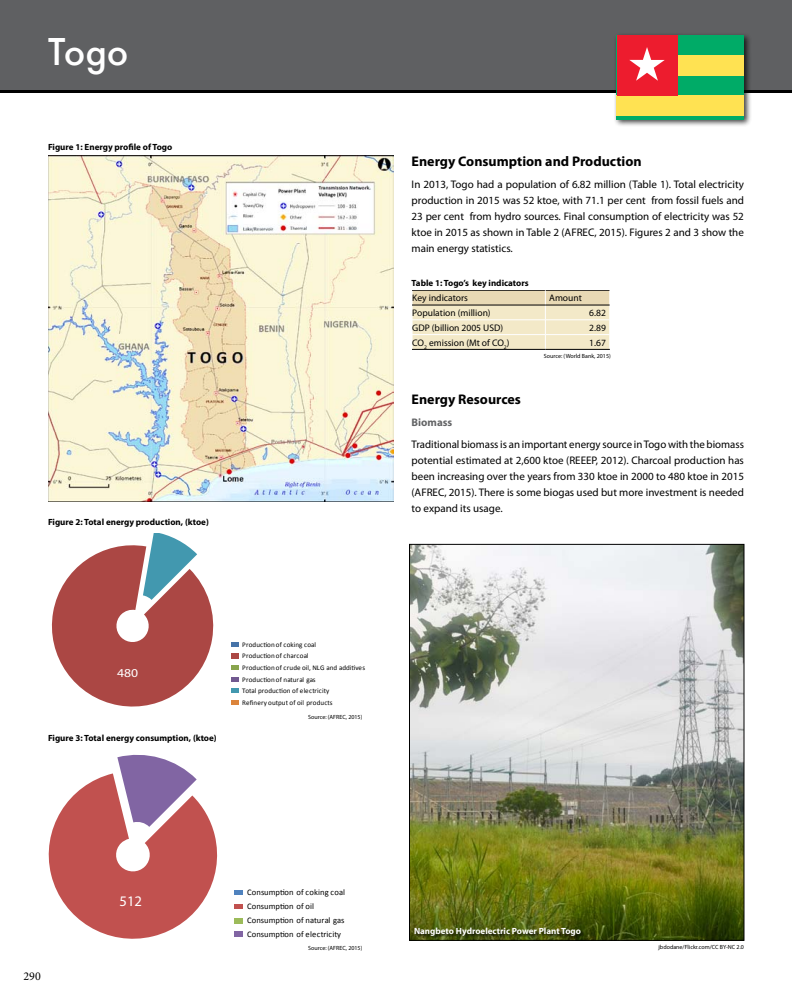
<style>
.page{position:relative;width:792px;height:1008px;background:#fff}
.page>*{position:absolute;margin:0;border:0;box-sizing:border-box;transform-origin:0 0}
.t1{font:500 36px "Futura";color:#fff}
.t2{font:14.7px "Myriad Pro";color:#fff}
.t3{font:700 14px "Myriad Pro";color:#000}
.t4{font:12.1px "Myriad Pro";color:#fff;scale:1.12 1}
.t5{font:12px "Minion Pro";color:#000}
.t6{font:11px/16px "Myriad Pro";color:#000;text-align:justify}
.t7{font:700 11px "Myriad Pro";color:#636466}
.t8{font:9.5px "Myriad Pro";color:#000}
.t9{font:700 9px "Myriad Pro";color:#000}
.t10{font:700 9px "Myriad Pro";color:#fff}
.t11{font:8.5px/13.9px "Calibri";letter-spacing:.01em;color:#010101}
.t12{font:7.1px/11.7px "Calibri";letter-spacing:.015em;color:#010101}
.t13{font:6px "Myriad Pro";color:#000}
</style>
<div class="page">
<div style="left:0;top:0;width:792px;height:91px;background:#5f6062"></div>
<img style="left:48px;top:155px;width:346px;height:346px">
<hr style="left:0;top:90px;width:792px;height:3px;background:#000">
<svg style="left:231px;top:642px;width:8px;height:63px"></svg>
<svg style="left:51px;top:534px;width:163px;height:173px"></svg>
<svg style="left:48px;top:754px;width:195px;height:185px"></svg>
<svg style="left:413px;top:290px;width:197px;height:59px"></svg>
<hr style="left:413px;top:349px;width:132px;height:1px;background:#000">
<hr style="left:545px;top:349px;width:65px;height:1px;background:#000">
<div style="left:613px;top:32px;width:139px;height:95px;background:#000;opacity:.75"></div>
<div style="left:617px;top:35px;width:127px;height:85px;background:#00ab67"></div>
<div style="left:677px;top:56px;width:67px;height:20px;background:#ffe252"></div>
<div style="left:617px;top:96px;width:127px;height:20px;background:#ffe252"></div>
<div style="left:617px;top:35px;width:60px;height:61px;background:#ed1c2e"></div>
<svg style="left:629px;top:47px;width:36px;height:34px"></svg>
<img style="left:411px;top:546px;width:331px;height:392px">
<div style="left:415px;top:928px;width:170px;height:12px;background:#000;opacity:.75"></div>
<h1 class="t1" style="left:48px;top:27px;width:82px">Togo</h1>
<p class="t9" style="left:48px;top:141px;width:126px">Figure 1: Energy profile of Togo</p>
<p class="t9" style="left:48px;top:516px;width:162px">Figure 2: Total energy production, (ktoe)</p>
<p class="t4" style="left:117px;top:665px;width:20px">480</p>
<p class="t9" style="left:48px;top:732px;width:170px">Figure 3: Total energy consumption, (ktoe)</p>
<p class="t12" style="left:242px;top:638px;width:124px">Production of coking coal<br>Production of charcoal<br>Production of crude oil, NLG and additives<br>Production of natural gas<br>Total production of electricity<br>Refinery output of oil products</p>
<p class="t13" style="left:308px;top:714px;width:56px">Source: (AFREC, 2015)</p>
<p class="t3" style="left:412px;top:152px;width:232px">Energy Consumption and Production</p>
<p class="t6" style="left:412px;top:176px;width:334px">In 2013, Togo had a population of 6.82 million (Table 1). Total electricity production in 2015 was 52 ktoe, with 71.1 per cent from fossil fuels and 23 per cent from hydro sources. Final consumption of electricity was 52 ktoe in 2015 as shown in Table 2 (AFREC, 2015). Figures 2 and 3 show the main energy statistics.</p>
<p class="t9" style="left:412px;top:277px;width:119px">Table 1: Togo’s key indicators</p>
<p class="t8" style="left:412px;top:292px;width:57px">Key indicators</p>
<p class="t8" style="left:549px;top:292px;width:34px">Amount</p>
<p class="t8" style="left:412px;top:307px;width:80px">Population (million)</p>
<p class="t8" style="left:589px;top:307px;width:18px">6.82</p>
<p class="t8" style="left:412px;top:322px;width:92px">GDP (billion 2005 USD)</p>
<p class="t8" style="left:589px;top:322px;width:18px">2.89</p>
<p class="t8" style="left:412px;top:337px;width:99px">CO<sub>2</sub> emission (Mt of CO<sub>2</sub>)</p>
<p class="t8" style="left:589px;top:337px;width:18px">1.67</p>
<p class="t13" style="left:544px;top:352px;width:68px">Source: (World Bank, 2015)</p>
<p class="t3" style="left:412px;top:390px;width:111px">Energy Resources</p>
<p class="t7" style="left:412px;top:415px;width:42px">Biomass</p>
<p class="t6" style="left:412px;top:436px;width:334px">Traditional biomass is an important energy source in Togo with the biomass potential estimated at 2,600 ktoe (REEEP, 2012). Charcoal production has been increasing over the years from 330 ktoe in 2000 to 480 ktoe in 2015 (AFREC, 2015). There is some biogas used but more investment is needed to expand its usage.</p>
<p class="t5" style="left:24px;top:968px;width:19px">290</p>
<h2 class="t2" style="left:119px;top:892px;width:24px">512</h2>
<p class="t11" style="left:247px;top:885px;width:99px">Consumption of coking coal<br>Consumption of oil<br>Consumption of natural gas<br>Consumption of electricity</p>
<p class="t13" style="left:308px;top:945px;width:56px">Source: (AFREC, 2015)</p>
<p class="t10" style="left:414px;top:925px;width:169px">Nangbeto Hydroelectric Power Plant Togo</p>
<p class="t13" style="left:658px;top:944px;width:87px">jbdodane/Flickr.com/CC BY-NC 2.0</p>
</div>
